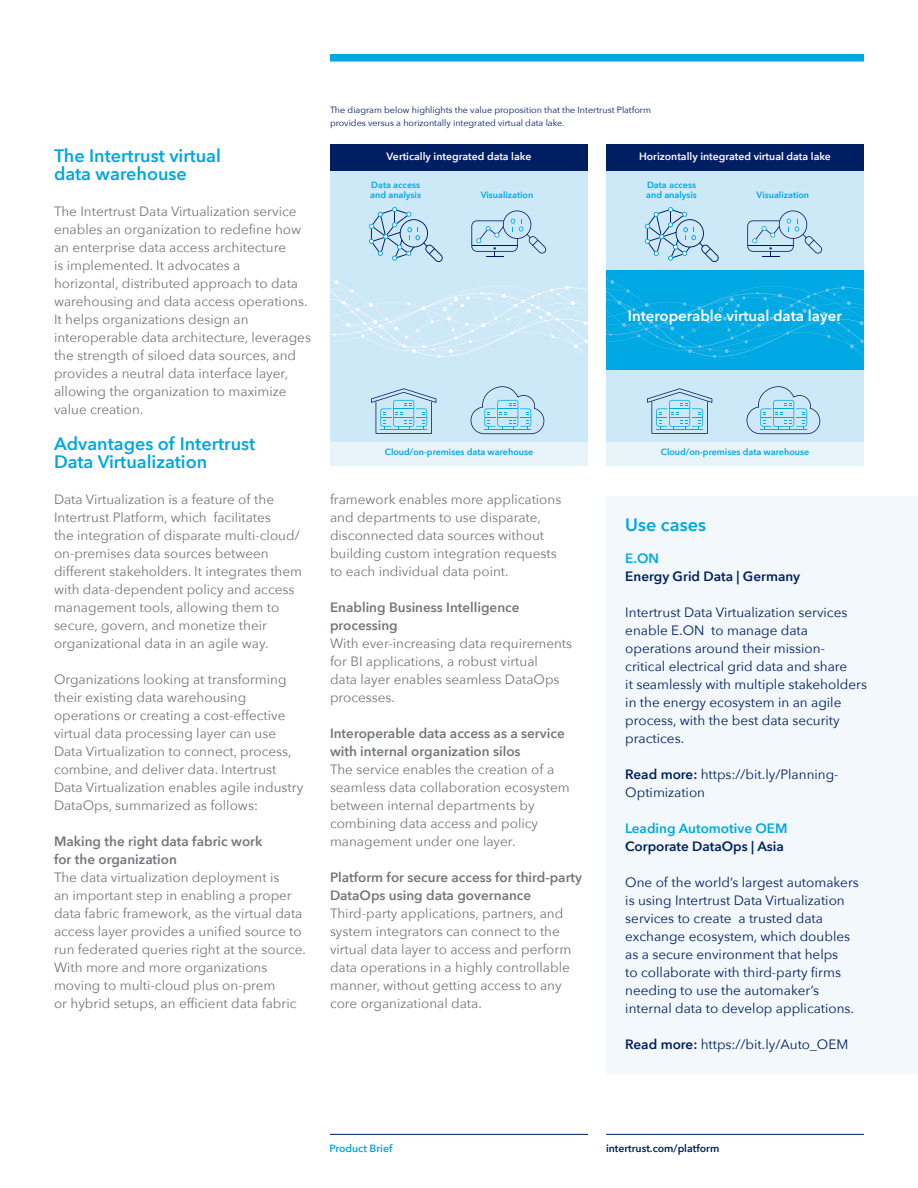
<style>
.page{position:relative;width:918px;height:1188px;background:#fff}
.page>*{position:absolute;margin:0;border:0;box-sizing:border-box;transform-origin:0 0}
.t1{font:600 18px "Avenir Next";color:#00a7e1}
.t2{font:600 15px "Avenir Next";color:#fff}
.t3{font:13.5px/18px "Avenir Next";color:#74777b}
.t4{font:13.5px/18px "Avenir Next";color:#001e62}
.t5{font:600 13.5px/18px "Avenir Next";color:#74777b}
.t6{font:600 13.5px "Avenir Next";color:#001e62}
.t7{font:600 13.5px "Avenir Next";color:#00a7e1}
.t8{font:600 10.5px "Avenir Next";color:#fff}
.t9{font:600 10.5px "Avenir Next";color:#001e62}
.t10{font:600 10.5px "Avenir Next";color:#00a7e1}
.t11{font:600 9px/10.8px "Avenir Next";color:#00a9e3}
.t12{font:9px/13.5px "Avenir Next";color:#001e62}
.t13{font:600 9px "Avenir Next";color:#00a7e1}
.s1{font-weight:600}
</style>
<div class="page">
<hr style="left:330px;top:1134px;width:258px;height:1px;background:#001e62">
<hr style="left:606px;top:1134px;width:258px;height:1px;background:#001e62">
<div style="left:606px;top:496px;width:312px;height:578px;background:#f2f8fc"></div>
<div style="left:330px;top:54px;width:534px;height:8px;background:#00a7e1"></div>
<div style="left:330px;top:171px;width:258px;height:271px;background:#cde8f7"></div>
<div style="left:372px;top:181px;width:48px;height:7px;background:#cde8f7"></div>
<div style="left:371px;top:192px;width:50px;height:9px;background:#cde8f7"></div>
<div style="left:481px;top:191px;width:52px;height:7px;background:#cde8f7"></div>
<svg style="left:371px;top:388px;width:65px;height:46px"></svg>
<svg style="left:471px;top:386px;width:73px;height:48px"></svg>
<svg style="left:471px;top:210px;width:75px;height:47px"></svg>
<svg style="left:369px;top:207px;width:74px;height:55px"></svg>
<svg style="left:330px;top:276px;width:258px;height:89px"></svg>
<div style="left:606px;top:370px;width:258px;height:72px;background:#cde8f7"></div>
<div style="left:606px;top:270px;width:258px;height:100px;background:#00a9e3"></div>
<svg style="left:647px;top:388px;width:65px;height:46px"></svg>
<svg style="left:747px;top:386px;width:73px;height:48px"></svg>
<svg style="left:606px;top:171px;width:258px;height:189px"></svg>
<div style="left:330px;top:144px;width:258px;height:27px;background:#001e62"></div>
<div style="left:606px;top:144px;width:258px;height:27px;background:#001e62"></div>
<div style="left:330px;top:442px;width:258px;height:24px;background:#e8f3fa"></div>
<div style="left:606px;top:442px;width:258px;height:24px;background:#e8f3fa"></div>
<p class="t1" style="left:54px;top:140px;width:169px">The Intertrust virtual</p>
<p class="t1" style="left:54px;top:158px;width:134px">data warehouse</p>
<p class="t3" style="left:54px;top:202px;width:259px">The Intertrust Data Virtualization service enables an organization to redefine how an enterprise data access architecture<br>is implemented. It advocates a<br>horizontal, distributed approach to data warehousing and data access operations.<br>It helps organizations design an interoperable data architecture, leverages the strength of siloed data sources, and provides a neutral data interface layer, allowing the organization to maximize value creation.</p>
<p class="t1" style="left:54px;top:428px;width:203px">Advantages of Intertrust</p>
<p class="t1" style="left:54px;top:446px;width:155px">Data Virtualization</p>
<p class="t3" style="left:54px;top:490px;width:250px">Data Virtualization is a feature of the Intertrust Platform, which facilitates<br>the integration of disparate multi-cloud/ on-premises data sources between different stakeholders. It integrates them with data-dependent policy and access management tools, allowing them to secure, govern, and monetize their organizational data in an agile way.</p>
<p class="t3" style="left:54px;top:670px;width:251px">Organizations looking at transforming their existing data warehousing operations or creating a cost-effective virtual data processing layer can use Data Virtualization to connect, process, combine, and deliver data. Intertrust Data Virtualization enables agile industry DataOps, summarized as follows:</p>
<p class="t5" style="left:54px;top:832px;width:210px">Making the right data fabric work for the organization</p>
<p class="t3" style="left:54px;top:868px;width:254px">The data virtualization deployment is<br>an important step in enabling a proper data fabric framework, as the virtual data access layer provides a unified source to run federated queries right at the source.<br>With more and more organizations moving to multi-cloud plus on-prem</p>
<p class="t3" style="left:54px;top:994px;width:244px">or hybrid setups, an efficient data fabric</p>
<p class="t12" style="left:330px;top:102px;width:323px">The diagram below highlights the value proposition that the Intertrust Platform provides versus a horizontally integrated virtual data lake.</p>
<p class="t8" style="left:387px;top:147px;width:146px">Vertically integrated data lake</p>
<p class="t8" style="left:639px;top:147px;width:193px">Horizontally integrated virtual data lake</p>
<p class="t11" style="left:370px;top:179px;width:52px">Data access and analysis</p>
<p class="t11" style="left:481px;top:189px;width:54px">Visualization</p>
<p class="t11" style="left:646px;top:179px;width:52px">Data access and analysis</p>
<p class="t11" style="left:757px;top:189px;width:54px">Visualization</p>
<p class="t2" style="left:628px;top:303px;width:216px">Interoperable virtual data layer</p>
<p class="t2" style="left:703px;top:303px;width:216px">Interoperable virtual data layer</p>
<p class="t11" style="left:392px;top:444px;width:129px">Cloud/on-premises warehouse</p>
<p class="t11" style="left:732px;top:444px;width:150px">Cloud/on-premises data warehouse</p>
<p class="t11" style="left:658px;top:444px;width:150px">Cloud/on-premises data warehouse</p>
<p class="t13" style="left:385px;top:444px;width:150px">Cloud/on-premises data warehouse</p>
<p class="t13" style="left:661px;top:444px;width:150px">Cloud/on-premises data warehouse</p>
<p class="t3" style="left:330px;top:490px;width:233px">framework enables more applications and departments to use disparate, disconnected data sources without building custom integration requests to each individual data point.</p>
<p class="t5" style="left:330px;top:598px;width:191px">Enabling Business Intelligence processing</p>
<p class="t3" style="left:330px;top:634px;width:244px">With ever-increasing data requirements for BI applications, a robust virtual<br>data layer enables seamless DataOps processes.</p>
<p class="t5" style="left:330px;top:724px;width:236px">Interoperable data access as a service with internal organization silos</p>
<p class="t3" style="left:330px;top:760px;width:241px">The service enables the creation of a seamless data collaboration ecosystem between internal departments by combining data access and policy management under one layer.</p>
<p class="t5" style="left:330px;top:868px;width:254px">Platform for secure access for third-party<br>DataOps using data governance</p>
<p class="t3" style="left:330px;top:904px;width:243px">Third-party applications, partners, and system integrators can connect to the virtual data layer to access and perform data operations in a highly controllable manner, without getting access to any core organizational data.</p>
<p class="t1" style="left:625px;top:509px;width:82px">Use cases</p>
<p class="t7" style="left:625px;top:546px;width:35px">E.ON</p>
<p class="t6" style="left:625px;top:564px;width:176px">Energy Grid Data | Germany</p>
<p class="t4" style="left:625px;top:602px;width:243px">Intertrust Data Virtualization services enable E.ON to manage data operations around their mission&shy;critical electrical grid data and share<br>it seamlessly with multiple stakeholders in the energy ecosystem in an agile process, with the best data security practices.</p>
<p class="t4" style="left:625px;top:764px;width:215px"><span class="s1">Read more:</span> https://bit.ly/Planning-<br>Optimization</p>
<p class="t7" style="left:625px;top:816px;width:164px">Leading Automotive OEM</p>
<p class="t6" style="left:625px;top:834px;width:160px">Corporate DataOps | Asia</p>
<p class="t4" style="left:625px;top:872px;width:235px">One of the world’s largest automakers is using Intertrust Data Virtualization services to create a trusted data exchange ecosystem, which doubles as a secure environment that helps<br>to collaborate with third-party firms needing to use the automaker’s</p>
<p class="t4" style="left:625px;top:998px;width:230px">internal data to develop applications.</p>
<p class="t4" style="left:625px;top:1034px;width:225px"><span class="s1">Read more:</span> https://bit.ly/Auto_OEM</p>
<p class="t10" style="left:330px;top:1139px;width:64px">Product Brief</p>
<p class="t9" style="left:606px;top:1139px;width:115px">intertrust.com/platform</p>
</div>
